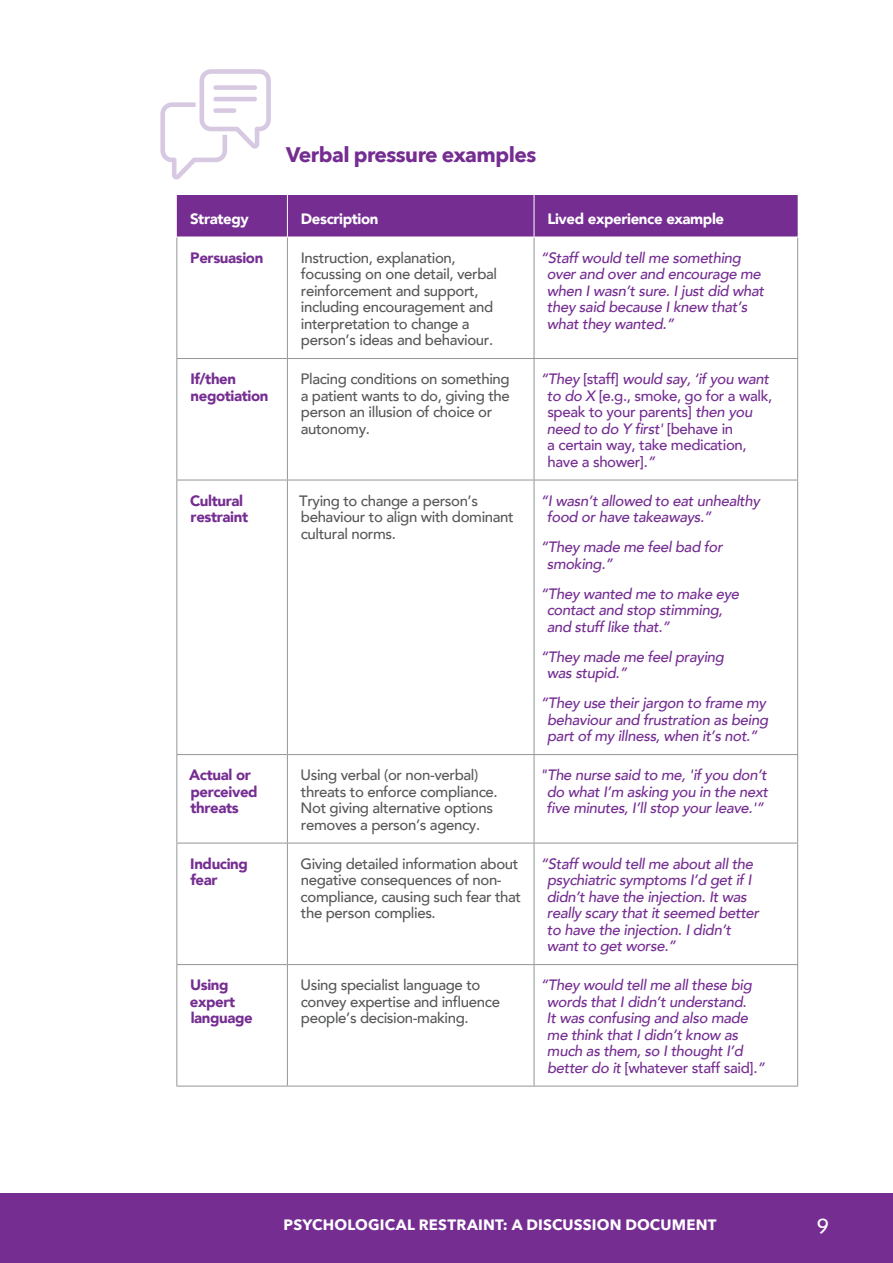
<style>
.page{position:relative;width:893px;height:1263px;background:#fff}
.page>*{position:absolute;margin:0;border:0;box-sizing:border-box;transform-origin:0 0}
.t1{font:700 21px "Avenir Next";letter-spacing:-.025em;color:#752d92}
.t2{font:500 21px "Avenir Next";color:#fff}
.t3{font:italic 500 15px/16.5px "Avenir";letter-spacing:-.025em;color:#752d92}
.t4{font:500 15px/16.5px "Avenir";letter-spacing:-.025em;color:#57585a}
.t5{font:500 15px/16.5px "Avenir";letter-spacing:-.025em;color:#752d92}
.t6{font:900 15px/16.5px "Avenir";letter-spacing:-.025em;color:#752d92}
.t7{font:700 15px "Avenir Next";letter-spacing:.01em;color:#fff}
.t8{font:900 15px "Avenir";letter-spacing:-.025em;color:#fff}
.s1{font-style:italic}
.s2{font-style:normal}
</style>
<div class="page">
<div style="left:0;top:1194px;width:893px;height:69px;background:#752d92"></div>
<svg style="left:160px;top:69px;width:111px;height:111px"></svg>
<div style="left:177px;top:195px;width:621px;height:42px;background:#752d92"></div>
<hr style="left:287px;top:237px;width:1px;height:121px;background:#939598">
<hr style="left:534px;top:237px;width:1px;height:121px;background:#939598">
<hr style="left:176px;top:358px;width:111px;height:1px;background:#939598">
<hr style="left:287px;top:358px;width:247px;height:1px;background:#939598">
<hr style="left:287px;top:359px;width:1px;height:121px;background:#939598">
<hr style="left:534px;top:358px;width:264px;height:1px;background:#939598">
<hr style="left:534px;top:359px;width:1px;height:121px;background:#939598">
<hr style="left:176px;top:480px;width:111px;height:1px;background:#939598">
<hr style="left:287px;top:480px;width:247px;height:1px;background:#939598">
<hr style="left:287px;top:480px;width:1px;height:274px;background:#939598">
<hr style="left:534px;top:480px;width:264px;height:1px;background:#939598">
<hr style="left:534px;top:480px;width:1px;height:274px;background:#939598">
<hr style="left:176px;top:754px;width:111px;height:1px;background:#939598">
<hr style="left:287px;top:754px;width:247px;height:1px;background:#939598">
<hr style="left:287px;top:755px;width:1px;height:88px;background:#939598">
<hr style="left:534px;top:754px;width:264px;height:1px;background:#939598">
<hr style="left:534px;top:755px;width:1px;height:88px;background:#939598">
<hr style="left:176px;top:843px;width:111px;height:1px;background:#939598">
<hr style="left:287px;top:843px;width:247px;height:1px;background:#939598">
<hr style="left:287px;top:843px;width:1px;height:121px;background:#939598">
<hr style="left:534px;top:843px;width:264px;height:1px;background:#939598">
<hr style="left:534px;top:843px;width:1px;height:121px;background:#939598">
<hr style="left:176px;top:964px;width:111px;height:1px;background:#939598">
<hr style="left:287px;top:964px;width:247px;height:1px;background:#939598">
<hr style="left:287px;top:965px;width:1px;height:121px;background:#939598">
<hr style="left:534px;top:964px;width:264px;height:1px;background:#939598">
<hr style="left:534px;top:965px;width:1px;height:121px;background:#939598">
<hr style="left:176px;top:237px;width:1px;height:121px;background:#939598">
<hr style="left:797px;top:237px;width:1px;height:121px;background:#939598">
<hr style="left:176px;top:359px;width:1px;height:121px;background:#939598">
<hr style="left:797px;top:359px;width:1px;height:121px;background:#939598">
<hr style="left:176px;top:480px;width:1px;height:274px;background:#939598">
<hr style="left:797px;top:480px;width:1px;height:274px;background:#939598">
<hr style="left:176px;top:755px;width:1px;height:88px;background:#939598">
<hr style="left:797px;top:755px;width:1px;height:88px;background:#939598">
<hr style="left:176px;top:843px;width:1px;height:121px;background:#939598">
<hr style="left:797px;top:843px;width:1px;height:121px;background:#939598">
<hr style="left:176px;top:965px;width:1px;height:121px;background:#939598">
<hr style="left:797px;top:965px;width:1px;height:121px;background:#939598">
<hr style="left:176px;top:1086px;width:111px;height:1px;background:#939598">
<hr style="left:287px;top:1086px;width:247px;height:1px;background:#939598">
<hr style="left:534px;top:1086px;width:264px;height:1px;background:#939598">
<hr style="left:287px;top:195px;width:1px;height:42px;background:#fff">
<hr style="left:534px;top:195px;width:1px;height:42px;background:#fff">
<hr style="left:176px;top:237px;width:111px;height:1px;background:#fff">
<hr style="left:287px;top:237px;width:247px;height:1px;background:#fff">
<hr style="left:534px;top:237px;width:264px;height:1px;background:#fff">
<h1 class="t1" style="left:286px;top:136px;width:252px">Verbal pressure examples</h1>
<p class="t8" style="left:190px;top:205px;width:60px">Strategy</p>
<p class="t8" style="left:301px;top:205px;width:79px">Description</p>
<p class="t8" style="left:547px;top:205px;width:178px">Lived experience example</p>
<p class="t6" style="left:190px;top:249px;width:75px">Persuasion</p>
<p class="t4" style="left:301px;top:248px;width:198px">Instruction, explanation, focussing on one detail, verbal reinforcement and support, including encouragement and interpretation to change a person’s ideas and behaviour.</p>
<p class="t3" style="left:547px;top:249px;width:219px;text-indent:-6px">“Staff would tell me something over and over and encourage me when I wasn’t sure. I just did what they said because I knew that’s what they wanted.”</p>
<p class="t6" style="left:190px;top:370px;width:80px">If/then negotiation</p>
<p class="t4" style="left:301px;top:370px;width:211px">Placing conditions on something a patient wants to do, giving the person an illusion of choice or autonomy.</p>
<p class="t5" style="left:547px;top:370px;width:227px;text-indent:-6px"><span class="s1">“They</span> [staff] <span class="s1">would say, ‘if you want to do X</span> [e.g., smoke, go for a walk, speak to your parents] <span class="s1">then you need to do Y first'</span> [behave in<br>a certain way, take medication, have a shower].<span class="s1">”</span></p>
<p class="t6" style="left:190px;top:492px;width:60px">Cultural restraint</p>
<p class="t4" style="left:299px;top:491px;width:216px">Trying to change a person’s behaviour to align with dominant cultural norms.</p>
<p class="t3" style="left:547px;top:492px;width:214px;text-indent:-6px">“I wasn’t allowed to eat unhealthy food or have takeaways.”</p>
<p class="t3" style="left:547px;top:539px;width:177px;text-indent:-6px">“They made me feel bad for smoking.”</p>
<p class="t3" style="left:547px;top:585px;width:194px;text-indent:-6px">“They wanted me to make eye contact and stop stimming, and stuff like that.”</p>
<p class="t3" style="left:547px;top:648px;width:179px;text-indent:-6px">“They made me feel praying was stupid.”</p>
<p class="t3" style="left:541px;top:695px;width:229px;text-align:center">“They use their jargon to frame my behaviour and frustration as being part of my illness, when it’s not.”</p>
<p class="t6" style="left:189px;top:766px;width:70px">Actual or perceived threats</p>
<p class="t4" style="left:301px;top:766px;width:199px">Using verbal (or non-verbal) threats to enforce compliance.<br>Not giving alternative options removes a person’s agency.</p>
<p class="t3" style="left:540px;top:767px;width:230px;text-align:center">"The nurse said to me, 'if you don’t do what I’m asking you in the next five minutes, I’ll stop your leave.'”</p>
<p class="t6" style="left:190px;top:855px;width:59px">Inducing fear</p>
<p class="t4" style="left:300px;top:854px;width:222px">Giving detailed information about negative consequences of non&shy;compliance, causing such fear that the person complies.</p>
<p class="t3" style="left:547px;top:855px;width:214px;text-indent:-6px">“Staff would tell me about all the psychiatric symptoms I’d get if I didn’t have the injection. It was really scary that it seemed better to have the injection. I didn’t want to get worse.”</p>
<p class="t6" style="left:190px;top:976px;width:64px">Using expert language</p>
<p class="t4" style="left:301px;top:976px;width:201px">Using specialist language to convey expertise and influence people’s decision-making.</p>
<p class="t3" style="left:547px;top:977px;width:220px;text-indent:-6px">“They would tell me all these big words that I didn’t understand.<br>It was confusing and also made me think that I didn’t know as much as them, so I thought I’d better do it <span class="s2">[whatever staff said].</span>”</p>
<p class="t7" style="left:284px;top:1212px;width:434px">PSYCHOLOGICAL RESTRAINT: A DISCUSSION DOCUMENT</p>
<h1 class="t2" style="left:816px;top:1205px;width:14px">9</h1>
</div>
